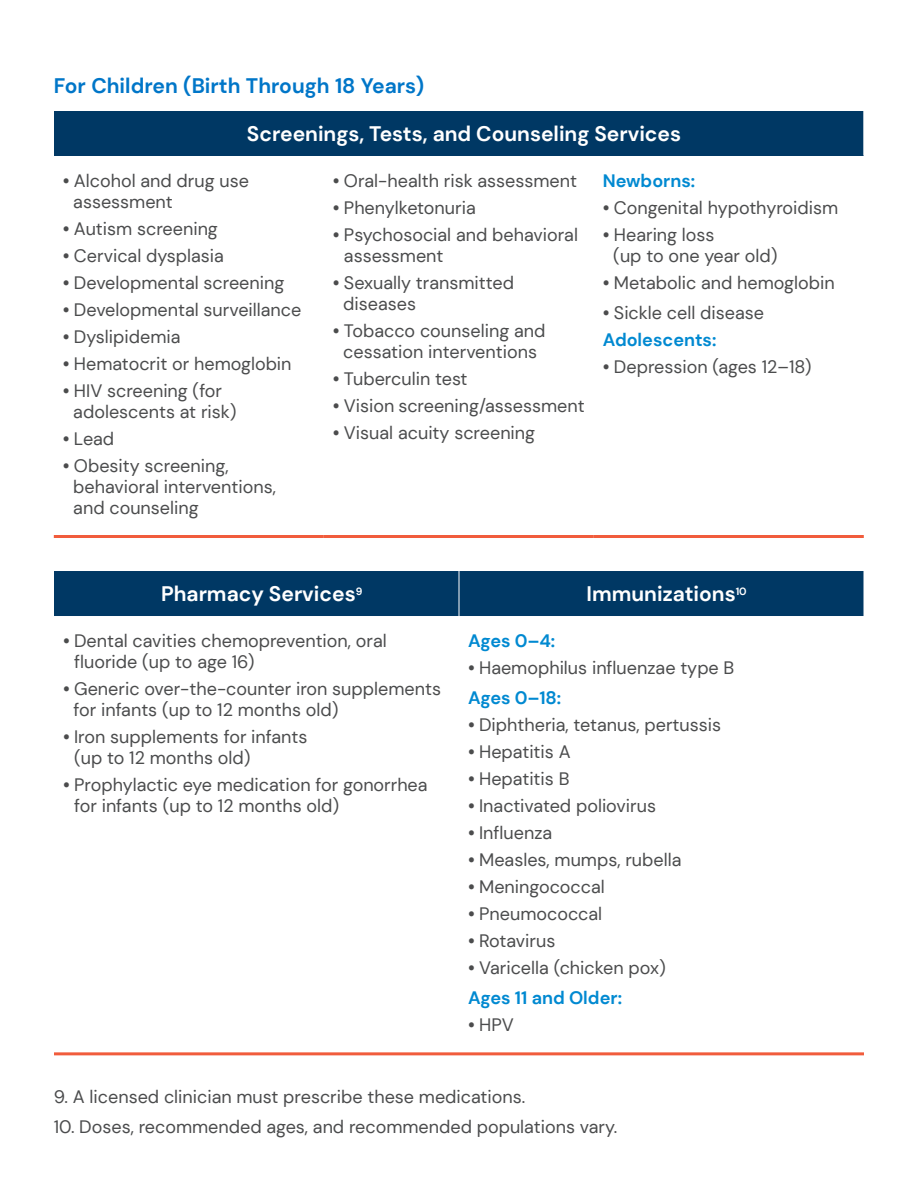
<style>
.page{position:relative;width:918px;height:1188px;background:#fff}
.page>*{position:absolute;margin:0;border:0;box-sizing:border-box;transform-origin:0 0}
.Chart_Head{font:700 21px "DM Sans";color:#fff}
._000_Body_Head{font:700 21px "DM Sans";color:#0076c8}
._000_Body_Bullet{font:18px/21px "DM Sans";color:#4b4c4d}
._000_Body_Bullet-2{font:700 18px "DM Sans";color:#0089d1}
.s1{font-weight:700}
</style>
<div class="page">
<div style="left:54px;top:571px;width:810px;height:45px;background:#003864"></div>
<hr style="left:459px;top:571px;width:1px;height:45px;background:#fff">
<hr style="left:54px;top:1052px;width:405px;height:3px;background:#f15c3c">
<hr style="left:459px;top:1052px;width:405px;height:3px;background:#f15c3c">
<div style="left:54px;top:111px;width:810px;height:45px;background:#003864"></div>
<hr style="left:863px;top:111px;width:1px;height:45px;background:#fff">
<hr style="left:54px;top:535px;width:270px;height:3px;background:#f15c3c">
<hr style="left:324px;top:535px;width:270px;height:3px;background:#f15c3c">
<hr style="left:594px;top:535px;width:270px;height:3px;background:#f15c3c">
<p class="_000_Body_Head" style="left:54px;top:72px;width:372px">For Children (Birth Through 18 Years)</p>
<p class="Chart_Head" style="left:247px;top:120px;width:436px">Screenings, Tests, and Counseling Services</p>
<p class="_000_Body_Bullet" style="left:73px;top:170px;width:177px;text-indent:-10px"><span class="s1">•</span> Alcohol and drug use assessment</p>
<p class="_000_Body_Bullet" style="left:63px;top:218px;width:157px"><span class="s1">•</span> Autism screening</p>
<p class="_000_Body_Bullet" style="left:63px;top:245px;width:163px"><span class="s1">•</span> Cervical dysplasia</p>
<p class="_000_Body_Bullet" style="left:63px;top:272px;width:223px"><span class="s1">•</span> Developmental screening</p>
<p class="_000_Body_Bullet" style="left:63px;top:299px;width:240px"><span class="s1">•</span> Developmental surveillance</p>
<p class="_000_Body_Bullet" style="left:63px;top:326px;width:119px"><span class="s1">•</span> Dyslipidemia</p>
<p class="_000_Body_Bullet" style="left:63px;top:353px;width:230px"><span class="s1">•</span> Hematocrit or hemoglobin</p>
<p class="_000_Body_Bullet" style="left:73px;top:380px;width:165px;text-indent:-10px"><span class="s1">•</span> HIV screening (for adolescents at risk)</p>
<p class="_000_Body_Bullet" style="left:63px;top:428px;width:53px"><span class="s1">•</span> Lead</p>
<p class="_000_Body_Bullet" style="left:73px;top:455px;width:204px;text-indent:-10px"><span class="s1">•</span> Obesity screening, behavioral interventions, and counseling</p>
<p class="_000_Body_Bullet" style="left:333px;top:170px;width:246px"><span class="s1">•</span> Oral-health risk assessment</p>
<p class="_000_Body_Bullet" style="left:333px;top:197px;width:145px"><span class="s1">•</span> Phenylketonuria</p>
<p class="_000_Body_Bullet" style="left:344px;top:224px;width:236px;text-indent:-11px"><span class="s1">•</span> Psychosocial and behavioral assessment</p>
<p class="_000_Body_Bullet" style="left:343px;top:272px;width:172px;text-indent:-10px"><span class="s1">•</span> Sexually transmitted diseases</p>
<p class="_000_Body_Bullet" style="left:333px;top:320px;width:214px;text-align:center"><span class="s1">•</span> Tobacco counseling and cessation interventions</p>
<p class="_000_Body_Bullet" style="left:333px;top:368px;width:136px"><span class="s1">•</span> Tuberculin test</p>
<p class="_000_Body_Bullet" style="left:333px;top:395px;width:254px"><span class="s1">•</span> Vision screening/assessment</p>
<p class="_000_Body_Bullet" style="left:333px;top:422px;width:204px"><span class="s1">•</span> Visual acuity screening</p>
<p class="_000_Body_Bullet-2" style="left:603px;top:169px;width:94px">Newborns:</p>
<p class="_000_Body_Bullet" style="left:603px;top:197px;width:237px"><span class="s1">•</span> Congenital hypothyroidism</p>
<p class="_000_Body_Bullet" style="left:613px;top:224px;width:166px;text-indent:-10px"><span class="s1">•</span> Hearing loss<br>(up to one year old)</p>
<p class="_000_Body_Bullet" style="left:603px;top:272px;width:233px"><span class="s1">•</span> Metabolic and hemoglobin</p>
<p class="_000_Body_Bullet" style="left:603px;top:302px;width:163px"><span class="s1">•</span> Sickle cell disease</p>
<p class="_000_Body_Bullet-2" style="left:603px;top:328px;width:115px">Adolescents:</p>
<p class="_000_Body_Bullet" style="left:603px;top:356px;width:210px"><span class="s1">•</span> Depression (ages 12–18)</p>
<p class="Chart_Head" style="left:161px;top:580px;width:203px">Pharmacy Services<sup>9</sup></p>
<p class="Chart_Head" style="left:587px;top:580px;width:162px">Immunizations<sup>10</sup></p>
<p class="_000_Body_Bullet" style="left:74px;top:631px;width:314px;text-indent:-11px"><span class="s1">•</span> Dental cavities chemoprevention, oral fluoride (up to age 16)</p>
<p class="_000_Body_Bullet" style="left:74px;top:679px;width:369px;text-indent:-10px"><span class="s1">•</span> Generic over-the-counter iron supplements for infants (up to 12 months old)</p>
<p class="_000_Body_Bullet" style="left:74px;top:727px;width:235px;text-indent:-11px"><span class="s1">•</span> Iron supplements for infants (up to 12 months old)</p>
<p class="_000_Body_Bullet" style="left:74px;top:775px;width:355px;text-indent:-11px"><span class="s1">•</span> Prophylactic eye medication for gonorrhea for infants (up to 12 months old)</p>
<p class="_000_Body_Bullet-2" style="left:468px;top:630px;width:89px">Ages 0–4:</p>
<p class="_000_Body_Bullet" style="left:468px;top:658px;width:268px"><span class="s1">•</span> Haemophilus influenzae type B</p>
<p class="_000_Body_Bullet-2" style="left:468px;top:687px;width:95px">Ages 0–18:</p>
<p class="_000_Body_Bullet" style="left:468px;top:715px;width:255px"><span class="s1">•</span> Diphtheria, tetanus, pertussis</p>
<p class="_000_Body_Bullet" style="left:468px;top:742px;width:104px"><span class="s1">•</span> Hepatitis A</p>
<p class="_000_Body_Bullet" style="left:468px;top:769px;width:103px"><span class="s1">•</span> Hepatitis B</p>
<p class="_000_Body_Bullet" style="left:468px;top:796px;width:190px"><span class="s1">•</span> Inactivated poliovirus</p>
<p class="_000_Body_Bullet" style="left:468px;top:823px;width:86px"><span class="s1">•</span> Influenza</p>
<p class="_000_Body_Bullet" style="left:468px;top:850px;width:215px"><span class="s1">•</span> Measles, mumps, rubella</p>
<p class="_000_Body_Bullet" style="left:468px;top:877px;width:138px"><span class="s1">•</span> Meningococcal</p>
<p class="_000_Body_Bullet" style="left:468px;top:904px;width:136px"><span class="s1">•</span> Pneumococcal</p>
<p class="_000_Body_Bullet" style="left:468px;top:931px;width:89px"><span class="s1">•</span> Rotavirus</p>
<p class="_000_Body_Bullet" style="left:468px;top:958px;width:199px"><span class="s1">•</span> Varicella (chicken pox)</p>
<p class="_000_Body_Bullet-2" style="left:468px;top:987px;width:156px">Ages 11 and Older:</p>
<p class="_000_Body_Bullet" style="left:468px;top:1015px;width:47px"><span class="s1">•</span> HPV</p>
<p class="_000_Body_Bullet" style="left:54px;top:1087px;width:473px">9. A licensed clinician must prescribe these medications.</p>
<p class="_000_Body_Bullet" style="left:54px;top:1117px;width:565px">10. Doses, recommended ages, and recommended populations vary.</p>
</div>
